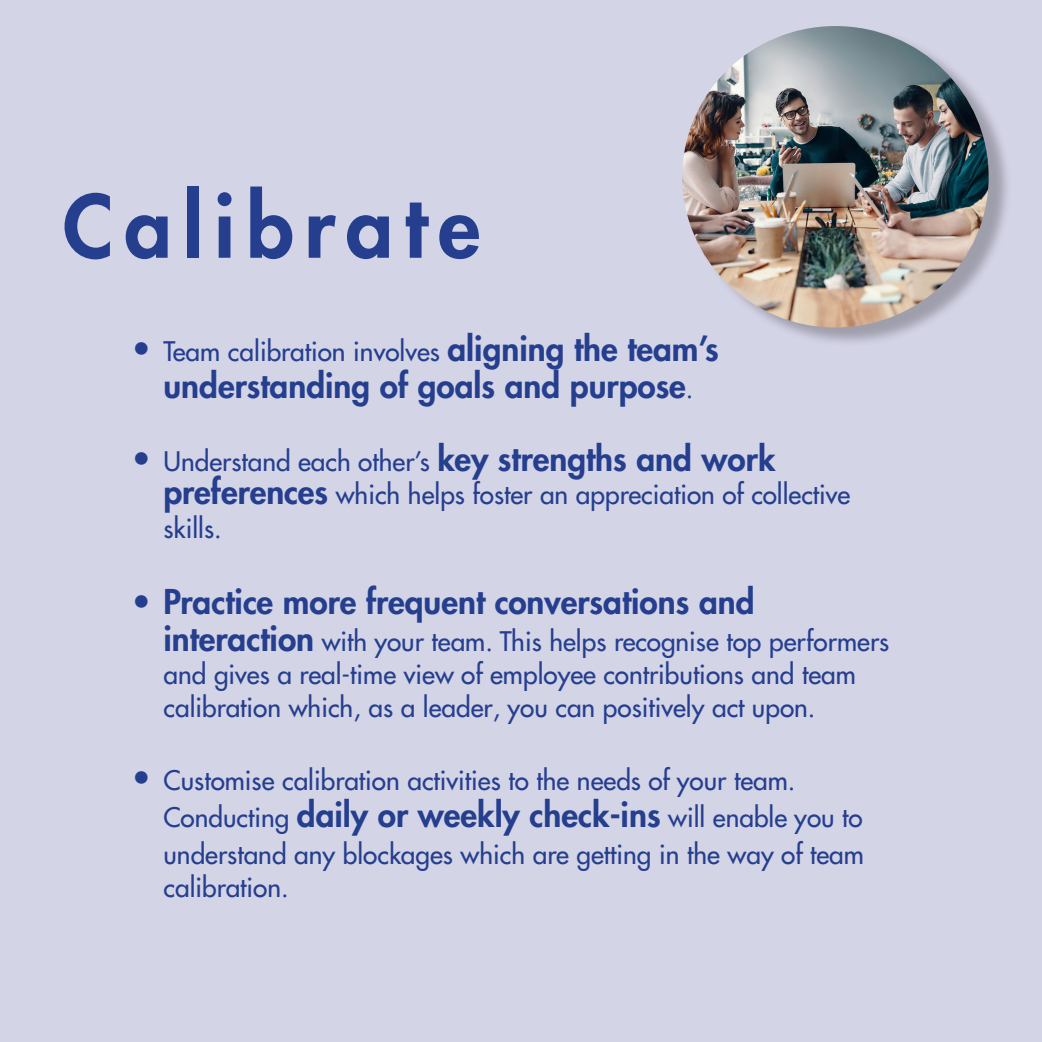
<style>
.page{position:relative;width:1042px;height:1042px;background:#d4d4e7}
.page>*{position:absolute;margin:0;border:0;box-sizing:border-box;transform-origin:0 0}
.t1{font:800 84px "Futura LTW1 G";letter-spacing:.13em;color:#253f8e}
.t2{font:800 33.25px "Futura LTW1 G";color:#253f8e}
.t3{font:500 26.25px/33.2px "Futura LTW1 G";color:#253f8e}
.s1{font-size:33.25px}
.s2{font-weight:800;font-size:33.25px}
.s3{font-weight:500;font-size:26.25px}
.s4{font-weight:500}
</style>
<div class="page">
<div style="left:686px;top:27px;width:325px;height:321px;background:#231f20;opacity:.3"></div>
<img style="left:682px;top:26px;width:306px;height:301px">
<p class="t1" style="left:63px;top:153px;width:419px">Calibrate</p>
<p class="t3" style="left:132px;top:332px;width:588px"><span class="s1">•</span> Team calibration involves <span class="s2">aligning the team’s</span></p>
<p class="t2" style="left:163px;top:356px;width:531px">understanding of goals and purpose<span class="s3">.</span></p>
<p class="t3" style="left:163px;top:442px;width:688px;text-indent:-32px"><span class="s1">•</span> Understand each other’s <span class="s2">key strengths and work preferences</span> which helps foster an appreciation of collective skills.</p>
<p class="t2" style="left:132px;top:572px;width:624px"><span class="s4">•</span> Practice more frequent conversations and</p>
<p class="t3" style="left:163px;top:622px;width:727px"><span class="s2">interaction</span> with your team. This helps recognise top performers and gives a real-time view of employee contributions and team calibration which, as a leader, you can positively act upon.</p>
<p class="t3" style="left:163px;top:760px;width:702px;line-height:36.8px;text-indent:-32px"><span class="s1">•</span> Customise calibration activities to the needs of your team.<br>Conducting <span class="s2">daily or weekly check-ins</span> will enable you to understand any blockages which are getting in the way of team</p>
<p class="t3" style="left:163px;top:868px;width:127px">calibration.</p>
</div>
